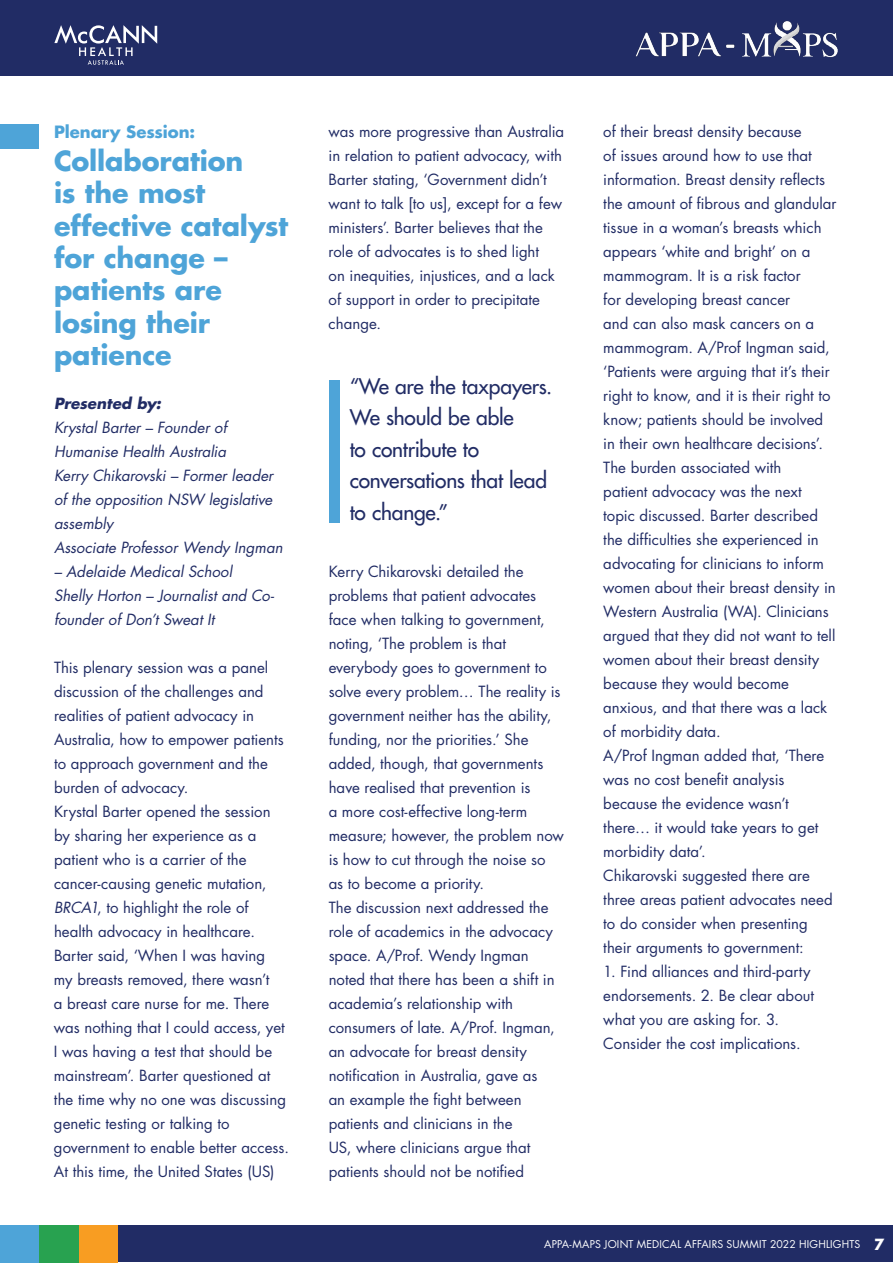
<style>
.page{position:relative;width:893px;height:1263px;background:#fff}
.page>*{position:absolute;margin:0;border:0;box-sizing:border-box;transform-origin:0 0}
.t1{font:700 27px/32.4px "Futura Std";letter-spacing:-.005em;color:#4ea4d8}
.t2{font:500 21px/31.5px "Futura Std";letter-spacing:-.01em;color:#212c65}
.t3{font:700 16.5px "Futura Std";color:#4ea4d8}
.t4{font:15px/24px "Futura Std";color:#212c65}
.t5{font:italic 15px/24px "Futura Std";color:#212c65}
.t6{font:italic 700 15px "Futura Std";color:#212c65}
.t7{font:10.5px "Futura Std";letter-spacing:.015em;color:#fff}
.s1{font-style:italic}
.s2{font-weight:700;font-size:15px}
</style>
<div class="page">
<div style="left:0;top:125px;width:38px;height:24px;background:#4ea4d8"></div>
<div style="left:0;top:1225px;width:893px;height:37px;background:#212c65"></div>
<div style="left:0;top:1225px;width:39px;height:38px;background:#4ea4d8"></div>
<div style="left:79px;top:1225px;width:39px;height:38px;background:#f89d22"></div>
<div style="left:39px;top:1225px;width:40px;height:38px;background:#28a250"></div>
<div style="left:329px;top:380px;width:10px;height:143px;background:#4ea4d8"></div>
<div style="left:0;top:0;width:893px;height:75px;background:#212c65"></div>
<img style="left:636px;top:21px;width:202px;height:36px">
<svg style="left:54px;top:25px;width:103px;height:40px"></svg>
<p class="t3" style="left:54px;top:121px;width:143px">Plenary Session:</p>
<h1 class="t1" style="left:54px;top:144px;width:236px">Collaboration<br>is the most effective catalyst for change – patients are losing their patience</h1>
<p class="t6" style="left:54px;top:393px;width:109px">Presented by:</p>
<p class="t5" style="left:54px;top:416px;width:230px">Krystal Barter – Founder of<br>Humanise Health Australia<br>Kerry Chikarovski – Former leader of the opposition NSW legislative assembly<br>Associate Professor Wendy Ingman</p>
<p class="t5" style="left:54px;top:560px;width:222px">– Adelaide Medical School<br>Shelly Horton – Journalist and Co&shy;founder of Don’t Sweat It</p>
<p class="t4" style="left:54px;top:656px;width:236px">This plenary session was a panel discussion of the challenges and realities of patient advocacy in<br>Australia, how to empower patients to approach government and the burden of advocacy.<br>Krystal Barter opened the session by sharing her experience as a patient who is a carrier of the cancer-causing genetic mutation,<br><span class="s1">BRCA1</span>, to highlight the role of health advocacy in healthcare.<br>Barter said, ‘When I was having<br>my breasts removed, there wasn’t<br>a breast care nurse for me. There was nothing that I could access, yet<br>I was having a test that should be mainstream’. Barter questioned at the time why no one was discussing genetic testing or talking to government to enable better access.<br>At this time, the United States (US)</p>
<p class="t4" style="left:329px;top:120px;width:237px">was more progressive than Australia in relation to patient advocacy, with Barter stating, ‘Government didn’t want to talk [to us], except for a few ministers’. Barter believes that the role of advocates is to shed light<br>on inequities, injustices, and a lack of support in order to precipitate change.</p>
<h2 class="t2" style="left:350px;top:370px;width:204px">“We are the taxpayers.<br>We should be able<br>to contribute to conversations that lead to change.”</h2>
<p class="t4" style="left:329px;top:559px;width:237px">Kerry Chikarovski detailed the problems that patient advocates face when talking to government, noting, ‘The problem is that everybody goes to government to solve every problem… The reality is government neither has the ability, funding, nor the priorities.’ She added, though, that governments have realised that prevention is<br>a more cost-effective long-term measure; however, the problem now is how to cut through the noise so<br>as to become a priority.<br>The discussion next addressed the role of academics in the advocacy space. A/Prof. Wendy Ingman noted that there has been a shift in academia’s relationship with consumers of late. A/Prof. Ingman, an advocate for breast density notification in Australia, gave as<br>an example the fight between patients and clinicians in the<br>US, where clinicians argue that patients should not be notified</p>
<p class="t4" style="left:603px;top:120px;width:235px">of their breast density because<br>of issues around how to use that information. Breast density reflects the amount of fibrous and glandular tissue in a woman’s breasts which appears ‘white and bright’ on a mammogram. It is a risk factor<br>for developing breast cancer<br>and can also mask cancers on a mammogram. A/Prof Ingman said, ‘Patients were arguing that it’s their right to know, and it is their right to know; patients should be involved in their own healthcare decisions’.<br>The burden associated with<br>patient advocacy was the next topic discussed. Barter described the difficulties she experienced in advocating for clinicians to inform women about their breast density in<br>Western Australia (WA). Clinicians argued that they did not want to tell women about their breast density because they would become anxious, and that there was a lack of morbidity data.<br>A/Prof Ingman added that, ‘There was no cost benefit analysis because the evidence wasn’t there… it would take years to get morbidity data’.<br>Chikarovski suggested there are three areas patient advocates need to do consider when presenting their arguments to government:</p>
<p class="t4" style="left:603px;top:960px;width:212px">1. Find alliances and third-party endorsements. 2. Be clear about what you are asking for. 3.<br>Consider the cost implications.</p>
<p class="t7" style="left:544px;top:1237px;width:342px">APPA-MAPS JOINT MEDICAL AFFAIRS SUMMIT 2022 HIGHLIGHTS <span class="s2">7</span></p>
</div>
